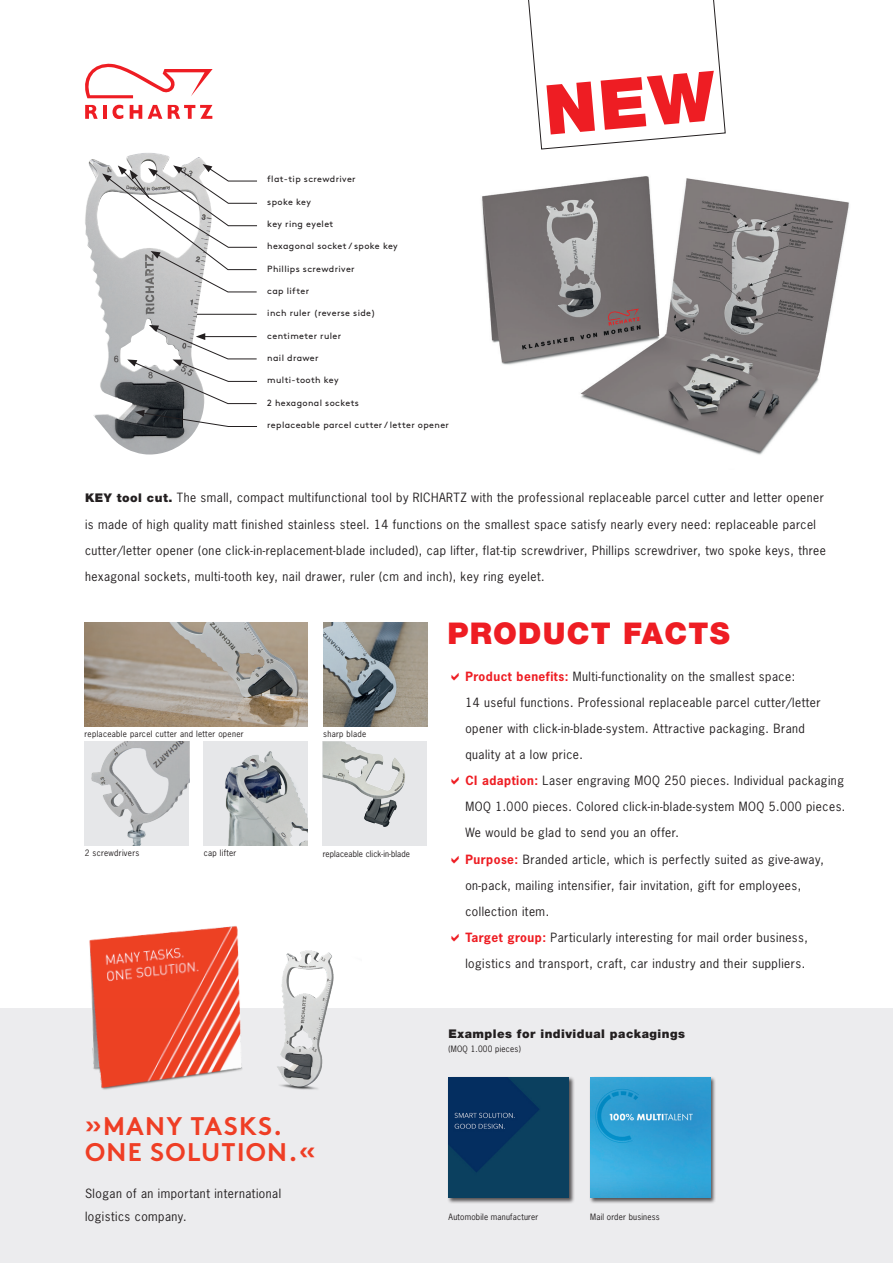
<style>
.page{position:relative;width:893px;height:1263px;background:#fff}
.page>*{position:absolute;margin:0;border:0;box-sizing:border-box;transform-origin:0 0}
.t1{font:900 30px "Helvetica Neue";letter-spacing:.04em;color:#ee1d23}
.t2{font:700 25.5px/26.1px "Brown Std";letter-spacing:.05em;color:#ef3e25}
.t3{font:12px/26.1px "News Gothic";letter-spacing:.04em;color:#231f20}
.t4{font:12px/26.1px "News Gothic LT";letter-spacing:.04em;color:#231f20}
.t5{font:900 12px "Helvetica Neue";letter-spacing:.04em;color:#231f20}
.t6{font:9px "Brown Std";letter-spacing:.04em;color:#231f20}
.t7{font:8.25px "News Gothic";letter-spacing:.04em;color:#231f20}
.t8{font:8.25px "News Gothic LT";letter-spacing:.025em;color:#231f20}
.t9{font:8.25px "News Gothic";letter-spacing:.015em;color:#231f20}
.s1{font-family:"Helvetica Neue";font-weight:900}
.s2{font-weight:700;color:#ee1d23}
</style>
<div class="page">
<hr style="left:103px;top:105px;width:4px;height:14px;background:#ee1d23">
<svg style="left:113px;top:105px;width:10px;height:14px"></svg>
<svg style="left:130px;top:105px;width:12px;height:14px"></svg>
<svg style="left:85px;top:63px;width:128px;height:35px"></svg>
<svg style="left:148px;top:105px;width:14px;height:14px"></svg>
<svg style="left:168px;top:105px;width:44px;height:14px"></svg>
<svg style="left:85px;top:105px;width:13px;height:14px"></svg>
<div style="left:0;top:1008px;width:893px;height:255px;background:#ececee"></div>
<img style="left:323px;top:622px;width:104px;height:104px">
<img style="left:204px;top:741px;width:104px;height:104px">
<img style="left:85px;top:622px;width:223px;height:104px">
<img style="left:85px;top:741px;width:104px;height:104px">
<div style="left:323px;top:741px;width:104px;height:104px;background:#e6e7e9"></div>
<img style="left:323px;top:741px;width:82px;height:86px">
<img style="left:481px;top:176px;width:368px;height:279px">
<img style="left:89px;top:926px;width:146px;height:164px">
<img style="left:235px;top:926px;width:99px;height:164px">
<div style="left:589px;top:1076px;width:127px;height:128px;background:#231f20;opacity:.75"></div>
<img style="left:590px;top:1077px;width:121px;height:121px">
<div style="left:447px;top:1076px;width:128px;height:128px;background:#231f20;opacity:.75"></div>
<img style="left:449px;top:1077px;width:120px;height:121px">
<img style="left:85px;top:153px;width:121px;height:301px">
<svg style="left:135px;top:410px;width:122px;height:17px"></svg>
<svg style="left:102px;top:164px;width:155px;height:240px"></svg>
<svg style="left:528px;top:0;width:198px;height:150px"></svg>
<p class="t6" style="left:267px;top:174px;width:90px">flat-tip screwdriver</p>
<p class="t6" style="left:267px;top:196px;width:45px">spoke key</p>
<p class="t6" style="left:267px;top:219px;width:68px">key ring eyelet</p>
<p class="t6" style="left:267px;top:241px;width:132px">hexagonal socket / spoke key</p>
<p class="t6" style="left:267px;top:263px;width:89px">Phillips screwdriver</p>
<p class="t6" style="left:267px;top:286px;width:43px">cap lifter</p>
<p class="t6" style="left:267px;top:308px;width:110px">inch ruler (reverse side)</p>
<p class="t6" style="left:267px;top:330px;width:76px">centimeter ruler</p>
<p class="t6" style="left:267px;top:353px;width:53px">nail drawer</p>
<p class="t6" style="left:267px;top:375px;width:73px">multi-tooth key</p>
<p class="t6" style="left:267px;top:397px;width:93px">2 hexagonal sockets</p>
<p class="t6" style="left:267px;top:420px;width:183px">replaceable parcel cutter / letter opener</p>
<p class="t4" style="left:85px;top:485px;width:742px"><span class="s1">KEY tool cut.</span> The small, compact multifunctional tool by RICHARTZ with the professional replaceable parcel cutter and letter opener is made of high quality matt finished stainless steel. 14 functions on the smallest space satisfy nearly every need: replaceable parcel cutter/letter opener (one click-in-replacement-blade included), cap lifter, flat-tip screwdriver, Phillips screwdriver, two spoke keys, three hexagonal sockets, multi-tooth key, nail drawer, ruler (cm and inch), key ring eyelet.</p>
<p class="t7" style="left:85px;top:729px;width:161px">replaceable parcel cutter and letter opener</p>
<p class="t7" style="left:323px;top:729px;width:45px">sharp blade</p>
<p class="t7" style="left:204px;top:848px;width:34px">cap lifter</p>
<p class="t7" style="left:85px;top:848px;width:56px">2 screwdrivers</p>
<p class="t9" style="left:323px;top:848px;width:89px">replaceable click-in-blade</p>
<h2 class="t2" style="left:85px;top:1113px;width:232px">»MANY TASKS.<br>ONE SOLUTION.«</h2>
<p class="t4" style="left:85px;top:1183px;width:198px;line-height:22.4px">Slogan of an important international logistics company.</p>
<h1 class="t1" style="left:447px;top:615px;width:284px">PRODUCT FACTS</h1>
<p class="t3" style="left:465px;top:663px;width:381px"><span class="s2">Product benefits:</span> Multi-functionality on the smallest space:<br>14 useful functions. Professional replaceable parcel cutter/letter opener with click-in-blade-system. Attractive packaging. Brand<br>quality at a low price.<br><span class="s2">CI adaption:</span> Laser engraving MOQ 250 pieces. Individual packaging MOQ 1.000 pieces. Colored click-in-blade-system MOQ 5.000 pieces.<br>We would be glad to send you an offer.<br><span class="s2">Purpose:</span> Branded article, which is perfectly suited as give-away, on-pack, mailing intensifier, fair invitation, gift for employees, collection item.<br><span class="s2">Target group:</span> Particularly interesting for mail order business, logistics and transport, craft, car industry and their suppliers.</p>
<p class="t5" style="left:449px;top:1027px;width:238px">Examples for individual packagings</p>
<p class="t8" style="left:449px;top:1043px;width:74px">(MOQ 1.000 pieces)</p>
<p class="t8" style="left:449px;top:1212px;width:91px">Automobile manufacturer</p>
<p class="t8" style="left:590px;top:1212px;width:71px">Mail order business</p>
</div>
